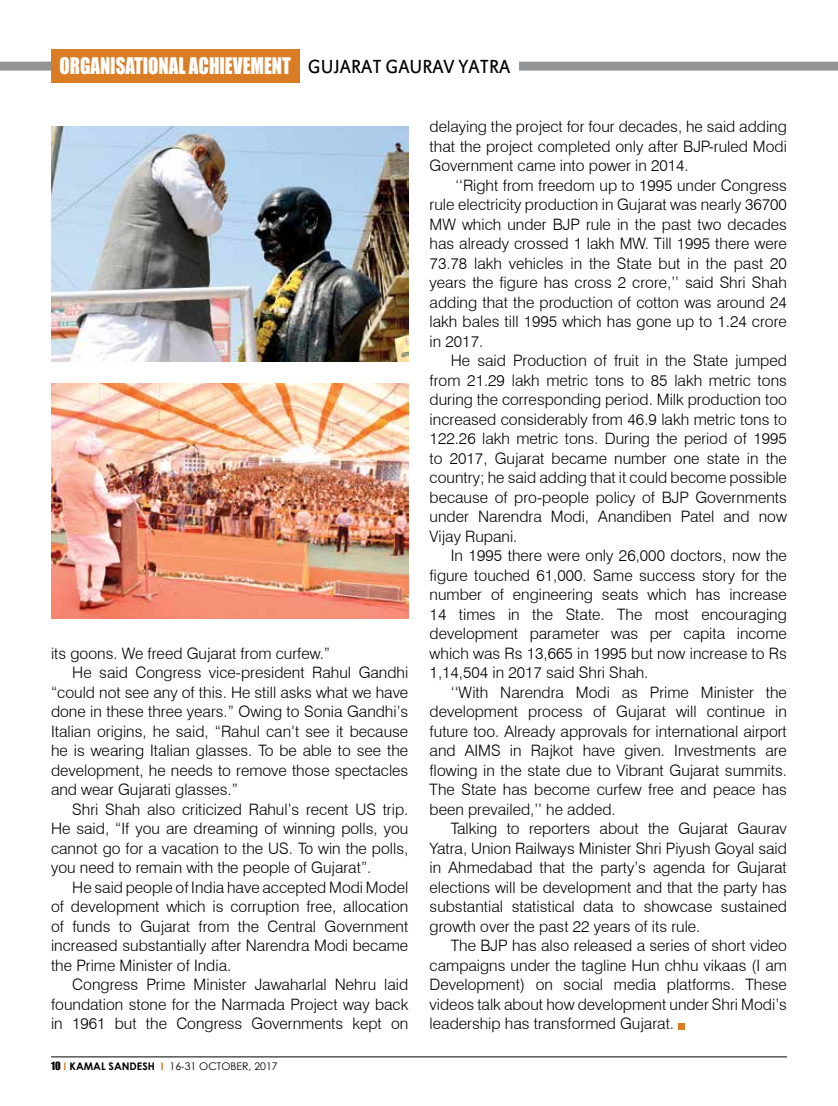
<style>
.page{position:relative;width:838px;height:1106px;background:#fff}
.page>*{position:absolute;margin:0;border:0;box-sizing:border-box;transform-origin:0 0}
.t1{font:21px "Impact";color:#fff;scale:.9 1}
.t2{font:300 15.75px/19.5px "Swiss 721 BT";color:#000;text-align:justify}
.t3{font:10.5px "Century Gothic";color:#000}
.s1{font-family:"Estrangelo Edessa";color:#000}
.s2{font-family:"Impact"}
.s3{font-weight:700;color:#da7c24}
.s4{font-weight:700}
</style>
<div class="page">
<hr style="left:51px;top:1056px;width:736px;height:1px;background:#000">
<div style="left:0;top:62px;width:838px;height:9px;background:#939598"></div>
<div style="left:299px;top:50px;width:220px;height:32px;background:#fff"></div>
<div style="left:51px;top:49px;width:248px;height:34px;background:#da7c24"></div>
<svg style="left:678px;top:1023px;width:6px;height:6px"></svg>
<img style="left:51px;top:126px;width:357px;height:235px">
<img style="left:51px;top:384px;width:357px;height:235px">
<h1 class="t1" style="left:60px;top:50px;width:502px">ORGANISATIONAL ACHIEVEMENT <span class="s1">GUJARAT GAURAV YATRA</span></h1>
<p class="t2" style="left:51px;top:643px;width:280px">its goons. We freed Gujarat from curfew.”</p>
<p class="t2" style="left:72px;top:663px;width:337px">He said Congress vice-president Rahul Gandhi</p>
<p class="t2" style="left:51px;top:682px;width:359px">“could not see any of this. He still asks what we have</p>
<p class="t2" style="left:51px;top:702px;width:359px">done in these three years.” Owing to Sonia Gandhi’s</p>
<p class="t2" style="left:51px;top:721px;width:359px">Italian origins, he said, “Rahul can’t see it because</p>
<p class="t2" style="left:51px;top:741px;width:359px">he is wearing Italian glasses. To be able to see the</p>
<p class="t2" style="left:51px;top:760px;width:359px">development, he needs to remove those spectacles</p>
<p class="t2" style="left:51px;top:780px;width:188px">and wear Gujarati glasses.”</p>
<p class="t2" style="left:72px;top:799px;width:337px">Shri Shah also criticized Rahul’s recent US trip.</p>
<p class="t2" style="left:51px;top:819px;width:359px">He said, “If you are dreaming of winning polls, you</p>
<p class="t2" style="left:51px;top:838px;width:359px">cannot go for a vacation to the US. To win the polls,</p>
<p class="t2" style="left:51px;top:858px;width:322px">you need to remain with the people of Gujarat”.</p>
<p class="t2" style="left:72px;top:877px;width:337px">He said people of India have accepted Modi Model</p>
<p class="t2" style="left:51px;top:897px;width:359px">of development which is corruption free, allocation</p>
<p class="t2" style="left:51px;top:916px;width:359px">of funds to Gujarat from the Central Government</p>
<p class="t2" style="left:51px;top:936px;width:359px">increased substantially after Narendra Modi became</p>
<p class="t2" style="left:51px;top:955px;width:182px">the Prime Minister of India.</p>
<p class="t2" style="left:72px;top:974px;width:337px">Congress Prime Minister Jawaharlal Nehru laid</p>
<p class="t2" style="left:51px;top:994px;width:359px">foundation stone for the Narmada Project way back</p>
<p class="t2" style="left:51px;top:1013px;width:359px">in 1961 but the Congress Governments kept on</p>
<p class="t3" style="left:51px;top:1058px;width:228px"><span class="s2">10</span> <span class="s3">I</span> <span class="s4">KAMAL SANDESH</span> <span class="s3">I</span> 16-31 OCTOBER, 2017</p>
<p class="t2" style="left:429px;top:117px;width:359px">delaying the project for four decades, he said adding that the project completed only after BJP-ruled Modi Government came into power in 2014.</p>
<p class="t2" style="left:429px;top:175px;width:359px;text-indent:26px">‘‘Right from freedom up to 1995 under Congress rule electricity production in Gujarat was nearly 36700<br>MW which under BJP rule in the past two decades has already crossed 1 lakh MW. Till 1995 there were 73.78 lakh vehicles in the State but in the past 20 years the figure has cross 2 crore,’’ said Shri Shah adding that the production of cotton was around 24 lakh bales till 1995 which has gone up to 1.24 crore in 2017.</p>
<p class="t2" style="left:429px;top:350px;width:359px;text-indent:21px">He said Production of fruit in the State jumped from 21.29 lakh metric tons to 85 lakh metric tons during the corresponding period. Milk production too increased considerably from 46.9 lakh metric tons to 122.26 lakh metric tons. During the period of 1995 to 2017, Gujarat became number one state in the country; he said adding that it could become possible because of pro-people policy of BJP Governments under Narendra Modi, Anandiben Patel and now Vijay Rupani.</p>
<p class="t2" style="left:429px;top:545px;width:359px;text-indent:21px">In 1995 there were only 26,000 doctors, now the figure touched 61,000. Same success story for the number of engineering seats which has increase 14 times in the State. The most encouraging development parameter was per capita income which was Rs 13,665 in 1995 but now increase to Rs 1,14,504 in 2017 said Shri Shah.</p>
<p class="t2" style="left:429px;top:682px;width:359px;text-indent:21px">‘‘With Narendra Modi as Prime Minister the development process of Gujarat will continue in future too. Already approvals for international airport and AIMS in Rajkot have given. Investments are flowing in the state due to Vibrant Gujarat summits.<br>The State has become curfew free and peace has been prevailed,’’ he added.</p>
<p class="t2" style="left:429px;top:818px;width:359px;text-indent:21px">Talking to reporters about the Gujarat Gaurav Yatra, Union Railways Minister Shri Piyush Goyal said in Ahmedabad that the party’s agenda for Gujarat elections will be development and that the party has substantial statistical data to showcase sustained growth over the past 22 years of its rule.</p>
<p class="t2" style="left:429px;top:935px;width:359px;text-indent:21px">The BJP has also released a series of short video campaigns under the tagline Hun chhu vikaas (I am Development) on social media platforms. These videos talk about how development under Shri Modi’s leadership has transformed Gujarat.</p>
</div>
